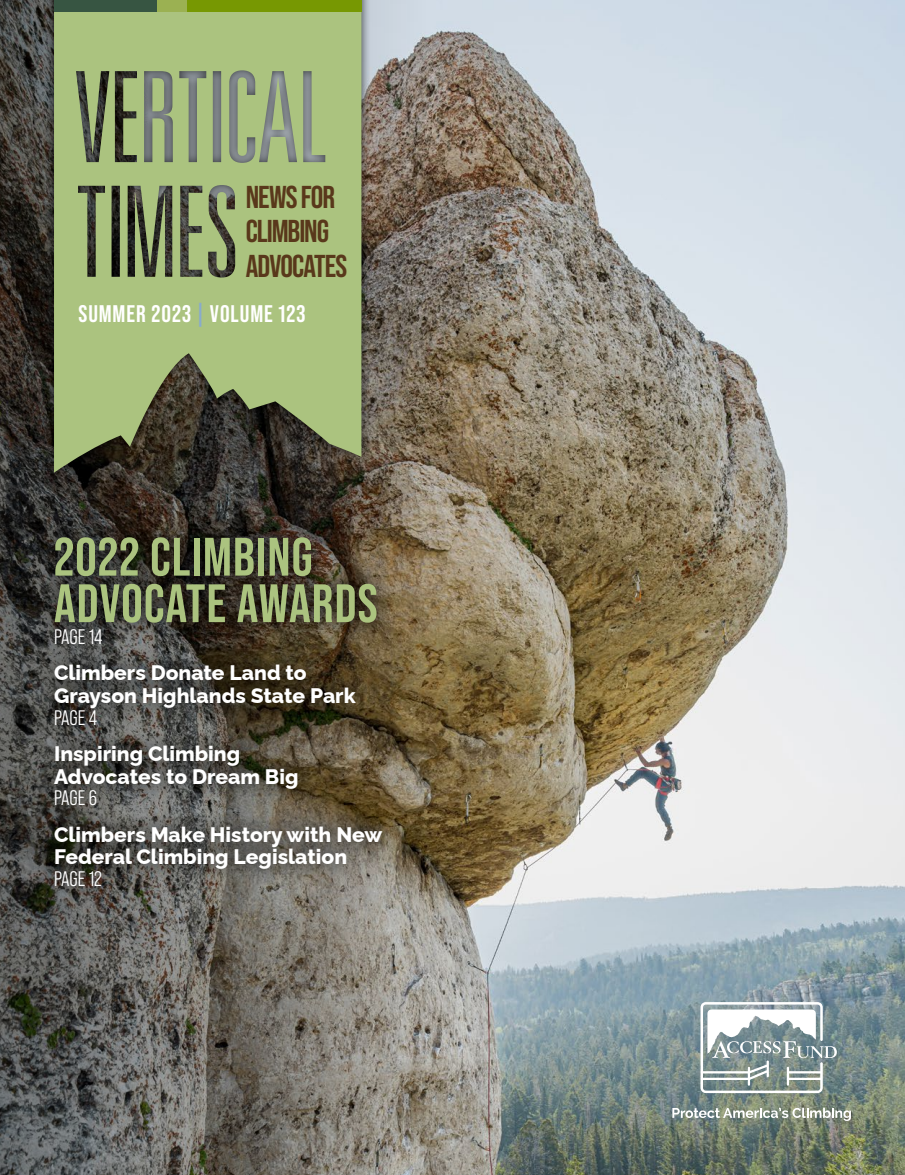
<style>
.page{position:relative;width:905px;height:1175px;background:#fff}
.page>*{position:absolute;margin:0;border:0;box-sizing:border-box;transform-origin:0 0}
.t1{font:700 54px/46.5px "Bebas Neue Pro";letter-spacing:.02em;color:#abc37f}
.t2{font:700 31.65px/34.2px "Bebas Neue Pro";letter-spacing:-.03em;color:#59381b}
.t3{font:700 24px "Bebas Neue Pro";letter-spacing:.04em;color:#fff}
.t4{font:800 21px/22.8px "Raleway";color:#fff}
.t5{font:21px "Bebas Neue Pro Middle";letter-spacing:-.005em;color:#fff}
.s1{color:#89abcd}
</style>
<div class="page">
<img style="left:434px;top:0;width:470px;height:1174px">
<svg style="left:0;top:0;width:434px;height:1174px;background:#666159"></svg>
<svg style="left:700px;top:1002px;width:136px;height:91px"></svg>
<svg style="left:672px;top:1107px;width:178px;height:13px"></svg>
<svg style="left:37px;top:519px;width:362px;height:385px;background:#4a443a"></svg>
<div style="left:44px;top:0;width:327px;height:481px;background:#000;opacity:.75"></div>
<svg style="left:54px;top:11px;width:307px;height:461px;background:#92a46f"></svg>
<div style="left:186px;top:0;width:175px;height:11px;background:#779802"></div>
<div style="left:157px;top:0;width:29px;height:11px;background:#9bb152"></div>
<div style="left:54px;top:0;width:103px;height:11px;background:#375542"></div>
<h2 class="t2" style="left:246px;top:180px;width:103px">NEWS FOR<br>CLIMBING<br>ADVOCATES</h2>
<p class="t3" style="left:78px;top:300px;width:228px">SUMMER 2023 <span class="s1">|</span> VOLUME 123</p>
<h1 class="t1" style="left:54px;top:533px;width:325px">2022 CLIMBING<br>ADVOCATE AWARDS</h1>
<p class="t5" style="left:54px;top:624px;width:50px">PAGE 14</p>
<p class="t4" style="left:54px;top:659px;width:303px">Climbers Donate Land to<br>Grayson Highlands State Park</p>
<p class="t5" style="left:54px;top:705px;width:44px">PAGE 4</p>
<p class="t4" style="left:54px;top:739px;width:246px">Inspiring Climbing<br>Advocates to Dream Big</p>
<p class="t5" style="left:54px;top:786px;width:44px">PAGE 6</p>
<p class="t4" style="left:54px;top:820px;width:330px">Climbers Make History with New<br>Federal Climbing Legislation</p>
<p class="t5" style="left:54px;top:867px;width:50px">PAGE 12</p>
</div>
